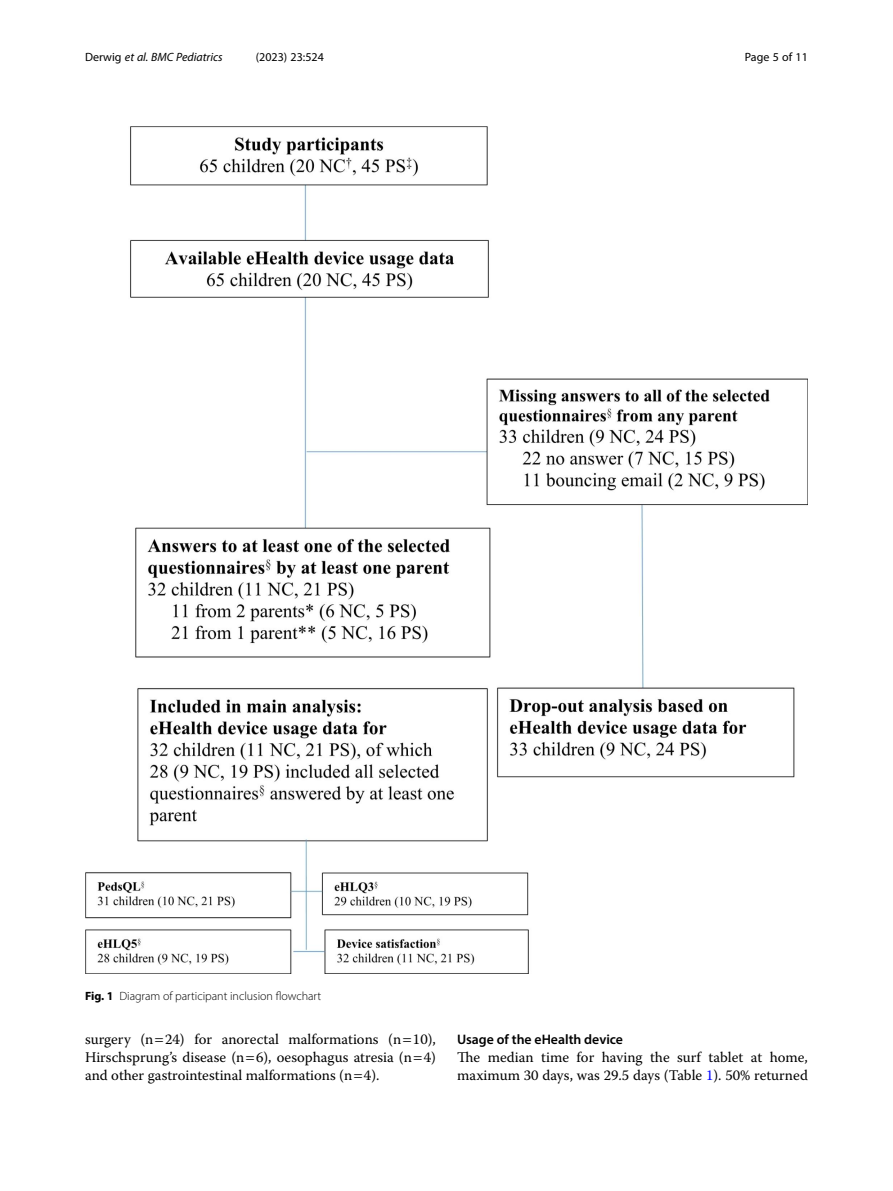
<style>
.page{position:relative;width:893px;height:1191px;background:#fff}
.page>*{position:absolute;margin:0;border:0;box-sizing:border-box;transform-origin:0 0}
.Body_Text_Indent{font:14.7px/18px "Warnock Pro";color:#000;text-align:justify}
.Body_Text{font:14.7px/18px "Warnock Pro";color:#000}
.Head_2{font:600 13.8px "Myriad Pro";color:#000}
.Figure_Caption{font:300 12px "Myriad Pro";color:#000}
.t1{font:italic 12px "Myriad Pro";color:#000}
.t2{font:12px "Myriad Pro";color:#000}
.s1{font-style:normal}
.s2{font-weight:700}
.s3{color:#00f}
</style>
<div class="page">
<img style="left:85px;top:126px;width:723px;height:847px">
<p class="t1" style="left:85px;top:50px;width:139px"><span class="s1">Derwig</span> et al. BMC Pediatrics</p>
<p class="t2" style="left:256px;top:50px;width:70px">(2023) 23:524</p>
<p class="t2" style="left:745px;top:50px;width:65px">Page 5 of 11</p>
<p class="Figure_Caption" style="left:85px;top:989px;width:238px"><span class="s2">Fig. 1</span> Diagram of participant inclusion flowchart</p>
<p class="Body_Text_Indent" style="left:85px;top:1030px;width:352px">surgery (n 24) for anorectal malformations (n 10), Hirschsprung’s disease (n 6), oesophagus atresia (n 4) and other gastrointestinal malformations (n 4).</p>
<p class="Head_2" style="left:457px;top:1031px;width:167px">Usage of the eHealth device</p>
<p class="Body_Text" style="left:457px;top:1048px;width:352px">The median time for having the surf tablet at home, maximum 30 days, was 29.5 days (Table <span class="s3">1</span>). 50% returned</p>
</div>
